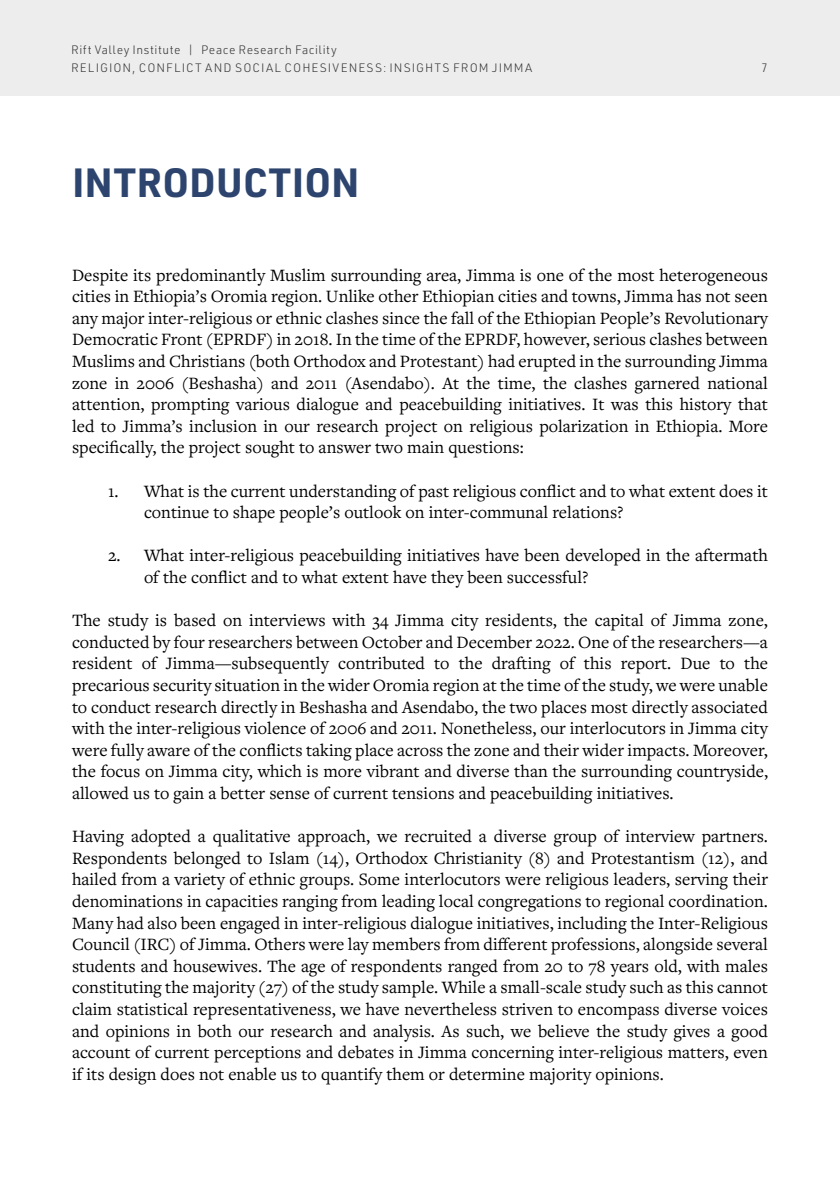
<style>
.page{position:relative;width:840px;height:1188px;background:#fff}
.page>*{position:absolute;margin:0;border:0;box-sizing:border-box;transform-origin:0 0}
.t1{font:700 40px "URWDIN";color:#2d456e}
.t2{font:18px/21.6px "Freight Text Pro";color:#000;text-align:justify}
.t3{font:300 12px/18px "URWDIN";letter-spacing:.08em;color:#383839}
</style>
<div class="page">
<div style="left:0;top:0;width:840px;height:96px;background:#ededee"></div>
<p class="t3" style="left:71px;top:40px;width:463px">Rift Valley Institute | Peace Research Facility<br>RELIGION, CONFLICT AND SOCIAL COHESIVENESS: INSIGHTS FROM JIMMA</p>
<h1 class="t1" style="left:72px;top:155px;width:289px">INTRODUCTION</h1>
<p class="t3" style="left:762px;top:58px;width:6px">7</p>
<p class="t2" style="left:72px;top:263px;width:698px">Despite its predominantly Muslim surrounding area, Jimma is one of the most heterogeneous cities in Ethiopia’s Oromia region. Unlike other Ethiopian cities and towns, Jimma has not seen any major inter-religious or ethnic clashes since the fall of the Ethiopian People’s Revolutionary Democratic Front (EPRDF) in 2018. In the time of the EPRDF, however, serious clashes between Muslims and Christians (both Orthodox and Protestant) had erupted in the surrounding Jimma zone in 2006 (Beshasha) and 2011 (Asendabo). At the time, the clashes garnered national attention, prompting various dialogue and peacebuilding initiatives. It was this history that led to Jimma’s inclusion in our research project on religious polarization in Ethiopia. More specifically, the project sought to answer two main questions:</p>
<p class="t2" style="left:144px;top:479px;width:626px;text-indent:-36px">1. What is the current understanding of past religious conflict and to what extent does it continue to shape people’s outlook on inter-communal relations?</p>
<p class="t2" style="left:144px;top:544px;width:626px;text-indent:-36px">2. What inter-religious peacebuilding initiatives have been developed in the aftermath of the conflict and to what extent have they been successful?</p>
<p class="t2" style="left:72px;top:609px;width:698px">The study is based on interviews with 34 Jimma city residents, the capital of Jimma zone, conducted by four researchers between October and December 2022. One of the researchers—a resident of Jimma—subsequently contributed to the drafting of this report. Due to the precarious security situation in the wider Oromia region at the time of the study, we were unable to conduct research directly in Beshasha and Asendabo, the two places most directly associated with the inter-religious violence of 2006 and 2011. Nonetheless, our interlocutors in Jimma city were fully aware of the conflicts taking place across the zone and their wider impacts. Moreover, the focus on Jimma city, which is more vibrant and diverse than the surrounding countryside, allowed us to gain a better sense of current tensions and peacebuilding initiatives.</p>
<p class="t2" style="left:72px;top:825px;width:698px">Having adopted a qualitative approach, we recruited a diverse group of interview partners.<br>Respondents belonged to Islam (14), Orthodox Christianity (8) and Protestantism (12), and hailed from a variety of ethnic groups. Some interlocutors were religious leaders, serving their denominations in capacities ranging from leading local congregations to regional coordination.<br>Many had also been engaged in inter-religious dialogue initiatives, including the Inter-Religious Council (IRC) of Jimma. Others were lay members from different professions, alongside several students and housewives. The age of respondents ranged from 20 to 78 years old, with males constituting the majority (27) of the study sample. While a small-scale study such as this cannot claim statistical representativeness, we have nevertheless striven to encompass diverse voices and opinions in both our research and analysis. As such, we believe the study gives a good account of current perceptions and debates in Jimma concerning inter-religious matters, even if its design does not enable us to quantify them or determine majority opinions.</p>
</div>
